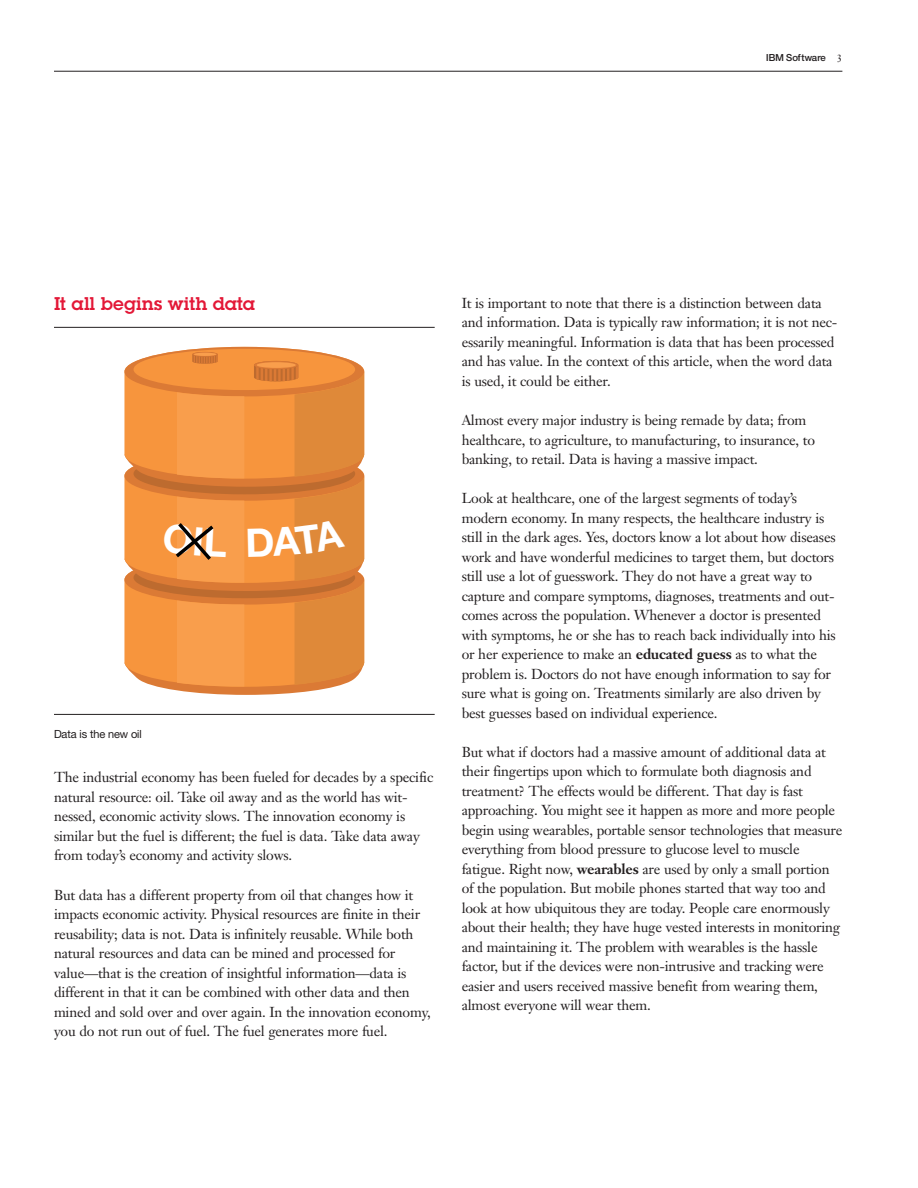
<style>
.page{position:relative;width:918px;height:1188px;background:#fff}
.page>*{position:absolute;margin:0;border:0;box-sizing:border-box;transform-origin:0 0}
.t1{font:600 18px "Lubalinfor IBM";color:#e31837}
.t2{font:14.25px/19.5px "Janson Text LT Pro";letter-spacing:-.015em;color:#231f20}
.t3{font:11.25px "Helv Neuefor IBM";letter-spacing:-.01em;color:#231f20}
.t4{font:500 9.75px "Helv Neuefor IBM";color:#231f20}
.s1{font-family:"Janson Text LT Pro";font-weight:400;font-size:10.5px}
.s2{font-weight:700}
</style>
<div class="page">
<hr style="left:54px;top:71px;width:788px;height:1px;background:#231f20">
<hr style="left:54px;top:327px;width:381px;height:1px;background:#231f20">
<hr style="left:54px;top:714px;width:381px;height:1px;background:#231f20">
<svg style="left:124px;top:347px;width:240px;height:348px;background:#ec964b"></svg>
<p class="t4" style="left:766px;top:52px;width:78px">IBM Software <span class="s1">3</span></p>
<h2 class="t1" style="left:54px;top:292px;width:203px">It all begins with data</h2>
<p class="t3" style="left:54px;top:727px;width:89px">Data is the new oil</p>
<p class="t2" style="left:54px;top:768px;width:381px">The industrial economy has been fueled for decades by a specific natural resource: oil. Take oil away and as the world has wit&shy;nessed, economic activity slows. The innovation economy is similar but the fuel is different; the fuel is data. Take data away from today’s economy and activity slows.</p>
<p class="t2" style="left:54px;top:885px;width:378px">But data has a different property from oil that changes how it impacts economic activity. Physical resources are finite in their reusability; data is not. Data is infinitely reusable. While both natural resources and data can be mined and processed for value—that is the creation of insightful information—data is different in that it can be combined with other data and then mined and sold over and over again. In the innovation economy, you do not run out of fuel. The fuel generates more fuel.</p>
<p class="t2" style="left:462px;top:293px;width:377px">It is important to note that there is a distinction between data and information. Data is typically raw information; it is not nec&shy;essarily meaningful. Information is data that has been processed and has value. In the context of this article, when the word data is used, it could be either.</p>
<p class="t2" style="left:462px;top:410px;width:355px">Almost every major industry is being remade by data; from healthcare, to agriculture, to manufacturing, to insurance, to banking, to retail. Data is having a massive impact.</p>
<p class="t2" style="left:462px;top:489px;width:376px">Look at healthcare, one of the largest segments of today’s modern economy. In many respects, the healthcare industry is still in the dark ages. Yes, doctors know a lot about how diseases work and have wonderful medicines to target them, but doctors still use a lot of guesswork. They do not have a great way to capture and compare symptoms, diagnoses, treatments and out&shy;comes across the population. Whenever a doctor is presented with symptoms, he or she has to reach back individually into his or her experience to make an <span class="s2">educated guess</span> as to what the problem is. Doctors do not have enough information to say for sure what is going on. Treatments similarly are also driven by best guesses based on individual experience.</p>
<p class="t2" style="left:462px;top:742px;width:382px">But what if doctors had a massive amount of additional data at their fingertips upon which to formulate both diagnosis and treatment? The effects would be different. That day is fast approaching. You might see it happen as more and more people begin using wearables, portable sensor technologies that measure everything from blood pressure to glucose level to muscle fatigue. Right now, <span class="s2">wearables</span> are used by only a small portion of the population. But mobile phones started that way too and look at how ubiquitous they are today. People care enormously about their health; they have huge vested interests in monitoring and maintaining it. The problem with wearables is the hassle factor, but if the devices were non-intrusive and tracking were easier and users received massive benefit from wearing them, almost everyone will wear them.</p>
</div>
